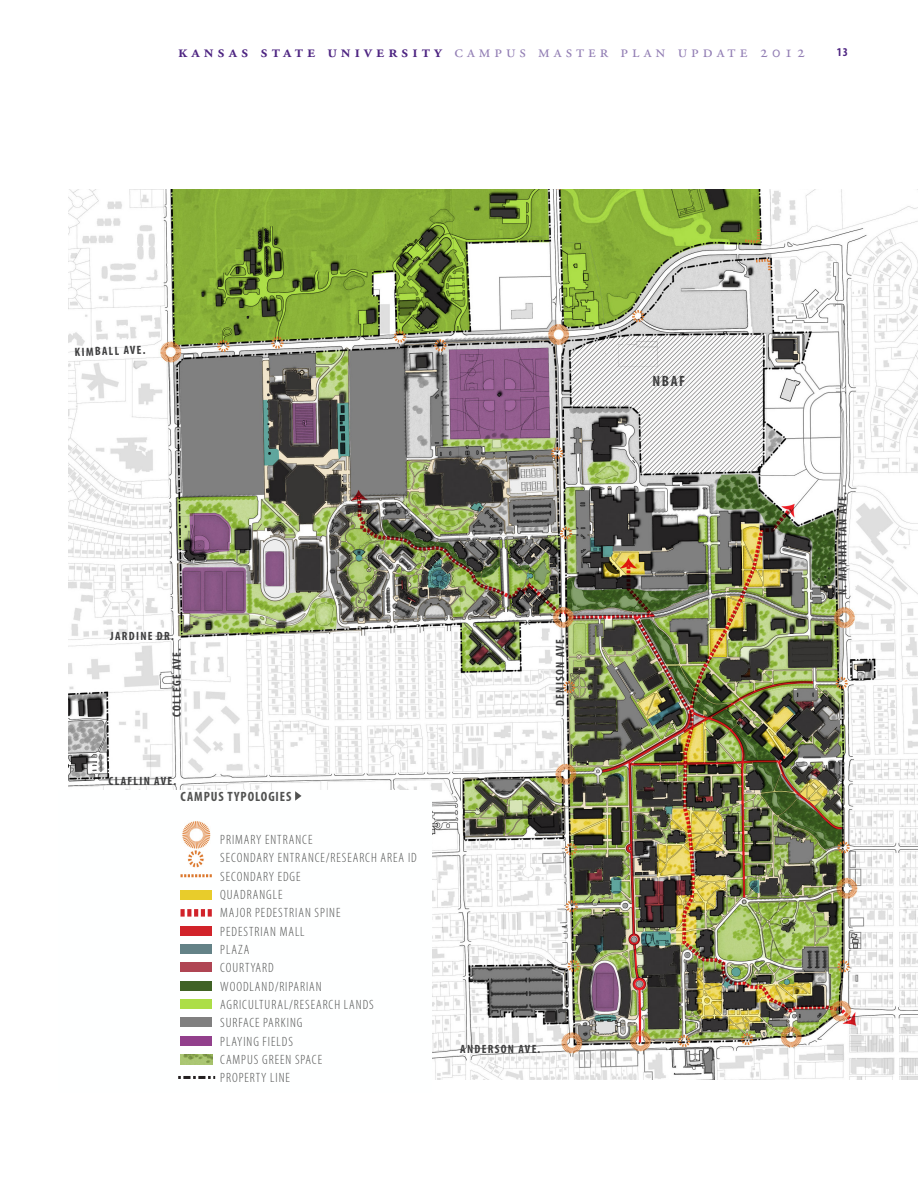
<style>
.page{position:relative;width:918px;height:1188px;background:#fff}
.page>*{position:absolute;margin:0;border:0;box-sizing:border-box;transform-origin:0 0}
.t1{font:17.25px "Adobe Garamond Pro";letter-spacing:.23em;color:#927eb4}
.t2{font:700 condensed 15px "Myriad Pro";color:#3e3e3f}
.t3{font:300 condensed 13.5px/18.3px "Myriad Pro";letter-spacing:.07em;color:#515251}
.t4{font:700 condensed 13.5px "Myriad Pro";color:#515251}
.t5{font:700 condensed 12px "Myriad Pro";letter-spacing:.11em;color:#3e3e3f}
.t6{font:700 condensed 12px "Myriad Pro";color:#4e2582}
.s1{font-weight:600;color:#4e2582}
</style>
<div class="page">
<img style="left:68px;top:189px;width:850px;height:891px">
<div style="left:59px;top:791px;width:373px;height:302px;background:#feffff"></div>
<svg style="left:295px;top:791px;width:7px;height:10px"></svg>
<div style="left:181px;top:890px;width:31px;height:9px;background:#e8cc2b"></div>
<div style="left:181px;top:926px;width:31px;height:10px;background:#d1232a"></div>
<div style="left:181px;top:945px;width:31px;height:9px;background:#638287"></div>
<div style="left:181px;top:963px;width:31px;height:9px;background:#af4553"></div>
<div style="left:181px;top:981px;width:31px;height:10px;background:#406225"></div>
<div style="left:181px;top:999px;width:31px;height:10px;background:#acde47"></div>
<div style="left:181px;top:1017px;width:31px;height:10px;background:#808080"></div>
<div style="left:181px;top:1036px;width:31px;height:10px;background:#92408c"></div>
<img style="left:181px;top:1055px;width:31px;height:9px">
<img style="left:182px;top:821px;width:29px;height:28px">
<img style="left:188px;top:850px;width:16px;height:17px">
<svg style="left:178px;top:1076px;width:37px;height:3px"></svg>
<svg style="left:181px;top:874px;width:31px;height:3px"></svg>
<svg style="left:181px;top:909px;width:31px;height:8px"></svg>
<p class="t1" style="left:178px;top:41px;width:629px"><span class="s1">kansas state university</span> campus master plan update 2012</p>
<p class="t6" style="left:837px;top:45px;width:12px">13</p>
<p class="t5" style="left:75px;top:345px;width:7px;rotate:-2deg">KIMBALL</p>
<p class="t5" style="left:123px;top:344px;width:23px;rotate:-2deg">AVE .</p>
<p class="t2" style="left:652px;top:373px;width:9px">NBAF</p>
<p class="t5" style="left:836px;top:595px;width:104px;rotate:-90deg">N. MANHATTAN AVE.</p>
<p class="t5" style="left:110px;top:629px;width:8px">JARDINE</p>
<p class="t5" style="left:157px;top:629px;width:18px">DR .</p>
<p class="t5" style="left:170px;top:717px;width:70px;rotate:-90deg">COLLEGE AVE.</p>
<p class="t5" style="left:109px;top:775px;width:7px">CLAFLIN</p>
<p class="t5" style="left:154px;top:775px;width:23px">AVE .</p>
<p class="t4" style="left:181px;top:789px;width:15px">CAMPUS</p>
<p class="t4" style="left:228px;top:789px;width:8px">TYPOLOGIES</p>
<p class="t3" style="left:220px;top:831px;width:198px">PRIMARY ENTRANCE<br>SECONDARY ENTRANCE/RESEARCH AREA ID<br>SECONDARY</p>
<p class="t3" style="left:220px;top:867px;width:64px;text-align:justify;text-indent:57px">EDGE QUADRANGLE MAJORPEDESTRIAN</p>
<p class="t3" style="left:315px;top:904px;width:7px">SPINE</p>
<p class="t3" style="left:220px;top:922px;width:155px">PEDESTRIAN MALL<br>PLAZA<br>COURTYARD<br>WOODLAND/RIPARIAN<br>AGRICULTURAL/RESEARCH LANDS<br>SURFACE PARKING<br>PLAYING FIELDS<br>CAMPUS GREEN SPACE<br>PROPERTY</p>
<p class="t3" style="left:270px;top:1069px;width:6px">LINE</p>
<p class="t5" style="left:554px;top:706px;width:72px;rotate:-90deg">DENISON AVE.</p>
<p class="t5" style="left:460px;top:1043px;width:82px">ANDERSON AVE.</p>
</div>
